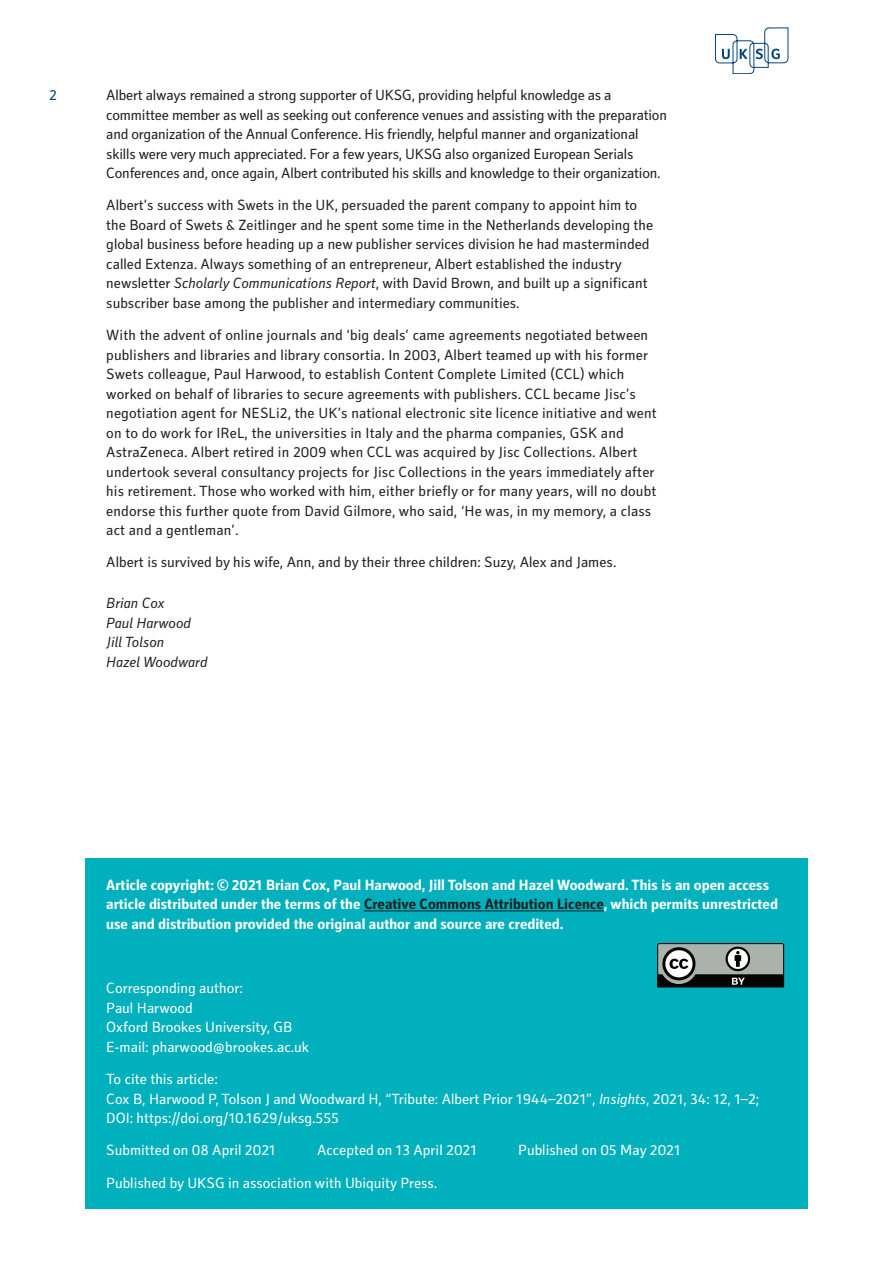
<style>
.page{position:relative;width:893px;height:1263px;background:#fff}
.page>*{position:absolute;margin:0;border:0;box-sizing:border-box;transform-origin:0 0}
.Body{font:15px/19.5px "Secca Std";color:#231f20}
.Credits{font:15px/19.5px "Secca Std";color:#fff}
.Credits_-_Author{font:700 15px/19.5px "Secca Std";color:#fff}
.Body-2{font:italic 15px/19.5px "Secca Std";color:#231f20}
.Body-3{font:15px "Secca Std";color:#014081}
.s1{font-style:italic}
.s2{color:#231f20}
</style>
<div class="page">
<svg style="left:715px;top:28px;width:73px;height:46px"></svg>
<div style="left:85px;top:858px;width:723px;height:351px;background:#00b0bc"></div>
<hr style="left:364px;top:910px;width:240px;height:1px;background:#231f20">
<svg style="left:657px;top:943px;width:128px;height:45px;background:#727975"></svg>
<p class="Body-3" style="left:49px;top:87px;width:9px">2</p>
<p class="Body" style="left:106px;top:86px;width:562px">Albert always remained a strong supporter of UKSG, providing helpful knowledge as a committee member as well as seeking out conference venues and assisting with the preparation and organization of the Annual Conference. His friendly, helpful manner and organizational skills were very much appreciated. For a few years, UKSG also organized European Serials Conferences and, once again, Albert contributed his skills and knowledge to their organization.</p>
<p class="Body" style="left:106px;top:196px;width:548px">Albert’s success with Swets in the UK, persuaded the parent company to appoint him to the Board of Swets &amp; Zeitlinger and he spent some time in the Netherlands developing the global business before heading up a new publisher services division he had masterminded called Extenza. Always something of an entrepreneur, Albert established the industry newsletter <span class="s1">Scholarly Communications Report</span>, with David Brown, and built up a significant subscriber base among the publisher and intermediary communities.</p>
<p class="Body" style="left:106px;top:326px;width:552px">With the advent of online journals and ‘big deals’ came agreements negotiated between publishers and libraries and library consortia. In 2003, Albert teamed up with his former Swets colleague, Paul Harwood, to establish Content Complete Limited (CCL) which worked on behalf of libraries to secure agreements with publishers. CCL became Jisc’s negotiation agent for NESLi2, the UK’s national electronic site licence initiative and went on to do work for IReL, the universities in Italy and the pharma companies, GSK and AstraZeneca. Albert retired in 2009 when CCL was acquired by Jisc Collections. Albert undertook several consultancy projects for Jisc Collections in the years immediately after his retirement. Those who worked with him, either briefly or for many years, will no doubt endorse this further quote from David Gilmore, who said, ‘He was, in my memory, a class act and a gentleman’.</p>
<p class="Body" style="left:106px;top:553px;width:512px">Albert is survived by his wife, Ann, and by their three children: Suzy, Alex and James.</p>
<p class="Body-2" style="left:106px;top:594px;width:103px">Brian Cox<br>Paul Harwood<br>Jill Tolson<br>Hazel Woodward</p>
<p class="Credits_-_Author" style="left:106px;top:876px;width:673px">Article copyright: © 2021 Brian Cox, Paul Harwood, Jill Tolson and Hazel Woodward. This is an open access article distributed under the terms of the <span class="s2">Creative Commons Attribution Licence</span>, which permits unrestricted use and distribution provided the original author and source are credited.</p>
<p class="Credits" style="left:106px;top:979px;width:204px">Corresponding author:<br>Paul Harwood<br>Oxford Brookes University, GB<br>E-mail: pharwood@brookes.ac.uk</p>
<p class="Credits" style="left:106px;top:1070px;width:654px">To cite this article:<br>Cox B, Harwood P, Tolson J and Woodward H, “Tribute: Albert Prior 1944–2021”, <span class="s1">Insights</span>, 2021, 34: 12, 1–2;<br>DOI: https://doi.org/10.1629/uksg.555</p>
<p class="Credits" style="left:106px;top:1141px;width:171px">Submitted on 08 April 2021</p>
<p class="Credits" style="left:317px;top:1141px;width:161px">Accepted on 13 April 2021</p>
<p class="Credits" style="left:518px;top:1141px;width:164px">Published on 05 May 2021</p>
<p class="Credits" style="left:106px;top:1173px;width:333px">Published by UKSG in association with Ubiquity Press.</p>
</div>
